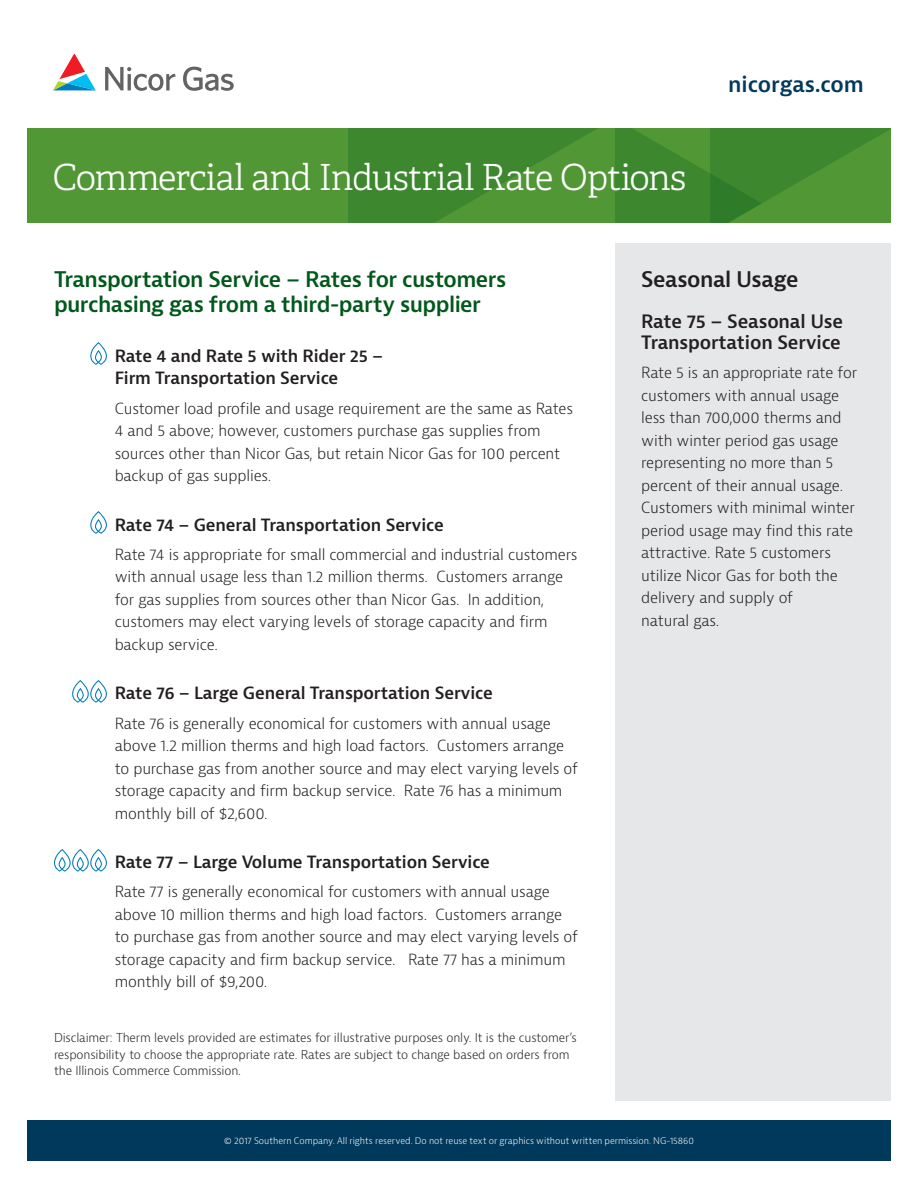
<style>
.page{position:relative;width:918px;height:1188px;background:#fff}
.page>*{position:absolute;margin:0;border:0;box-sizing:border-box;transform-origin:0 0}
.t1{font:300 36px "Adelle";letter-spacing:-.025em;color:#fff}
.t2{font:600 21px/25.5px "Bernina Sans";letter-spacing:-.025em;color:#01581b}
.t3{font:600 21px "Bernina Sans";letter-spacing:-.025em;color:#231f20}
.t4{font:600 21px "Bernina Sans";color:#00395c}
.t5{font:600 18px/21px "Bernina Sans";letter-spacing:-.01em;color:#231f20}
.t6{font:600 16.5px/22.5px "Bernina Sans";letter-spacing:-.01em;color:#231f20}
.t7{font:300 15px/22.5px "Bernina Sans";letter-spacing:-.01em;color:#231f20}
.t8{font:300 12px/16.5px "Bernina Sans";letter-spacing:-.01em;color:#231f20}
.t9{font:300 9px "Bernina Sans";letter-spacing:-.005em;color:#fff}
</style>
<div class="page">
<div style="left:27px;top:128px;width:864px;height:95px;background:#519735"></div>
<svg style="left:349px;top:128px;width:542px;height:95px"></svg>
<div style="left:615px;top:243px;width:276px;height:857px;background:#e6e7e9"></div>
<svg style="left:53px;top:54px;width:43px;height:36px"></svg>
<svg style="left:105px;top:67px;width:129px;height:24px"></svg>
<div style="left:27px;top:1120px;width:864px;height:41px;background:#00395c"></div>
<svg style="left:90px;top:511px;width:17px;height:23px"></svg>
<svg style="left:90px;top:342px;width:17px;height:23px"></svg>
<svg style="left:72px;top:680px;width:35px;height:23px"></svg>
<svg style="left:54px;top:849px;width:53px;height:23px"></svg>
<p class="t1" style="left:52px;top:155px;width:635px">Commercial and Industrial Rate Options</p>
<p class="t4" style="left:728px;top:70px;width:137px">nicorgas.com</p>
<p class="t2" style="left:54px;top:267px;width:454px">Transportation Service – Rates for customers purchasing gas from a third-party supplier</p>
<p class="t6" style="left:115px;top:345px;width:270px">Rate 4 and Rate 5 with Rider 25 –<br>Firm Transportation Service</p>
<p class="t7" style="left:115px;top:397px;width:460px">Customer load profile and usage requirement are the same as Rates 4 and 5 above; however, customers purchase gas supplies from sources other than Nicor Gas, but retain Nicor Gas for 100 percent backup of gas supplies.</p>
<p class="t6" style="left:115px;top:514px;width:331px">Rate 74 – General Transportation Service</p>
<p class="t7" style="left:115px;top:543px;width:464px">Rate 74 is appropriate for small commercial and industrial customers with annual usage less than 1.2 million therms. Customers arrange for gas supplies from sources other than Nicor Gas. In addition, customers may elect varying levels of storage capacity and firm backup service.</p>
<p class="t6" style="left:115px;top:683px;width:380px">Rate 76 – Large General Transportation Service</p>
<p class="t7" style="left:115px;top:712px;width:465px">Rate 76 is generally economical for customers with annual usage above 1.2 million therms and high load factors. Customers arrange to purchase gas from another source and may elect varying levels of storage capacity and firm backup service. Rate 76 has a minimum monthly bill of $2,600.</p>
<p class="t6" style="left:115px;top:851px;width:377px">Rate 77 – Large Volume Transportation Service</p>
<p class="t7" style="left:115px;top:881px;width:465px">Rate 77 is generally economical for customers with annual usage above 10 million therms and high load factors. Customers arrange to purchase gas from another source and may elect varying levels of storage capacity and firm backup service. Rate 77 has a minimum monthly bill of $9,200.</p>
<p class="t8" style="left:54px;top:1030px;width:524px">Disclaimer: Therm levels provided are estimates for illustrative purposes only. It is the customer’s responsibility to choose the appropriate rate. Rates are subject to change based on orders from the Illinois Commerce Commission.</p>
<p class="t3" style="left:641px;top:266px;width:159px">Seasonal Usage</p>
<p class="t5" style="left:641px;top:312px;width:203px">Rate 75 – Seasonal Use<br>Transportation Service</p>
<p class="t7" style="left:641px;top:362px;width:217px">Rate 5 is an appropriate rate for customers with annual usage less than 700,000 therms and with winter period gas usage representing no more than 5 percent of their annual usage.<br>Customers with minimal winter period usage may find this rate attractive. Rate 5 customers utilize Nicor Gas for both the delivery and supply of<br>natural gas.</p>
<p class="t9" style="left:224px;top:1135px;width:471px">© 2017 Southern Company. All rights reserved. Do not reuse text or graphics without written permission. NG-15860</p>
</div>
